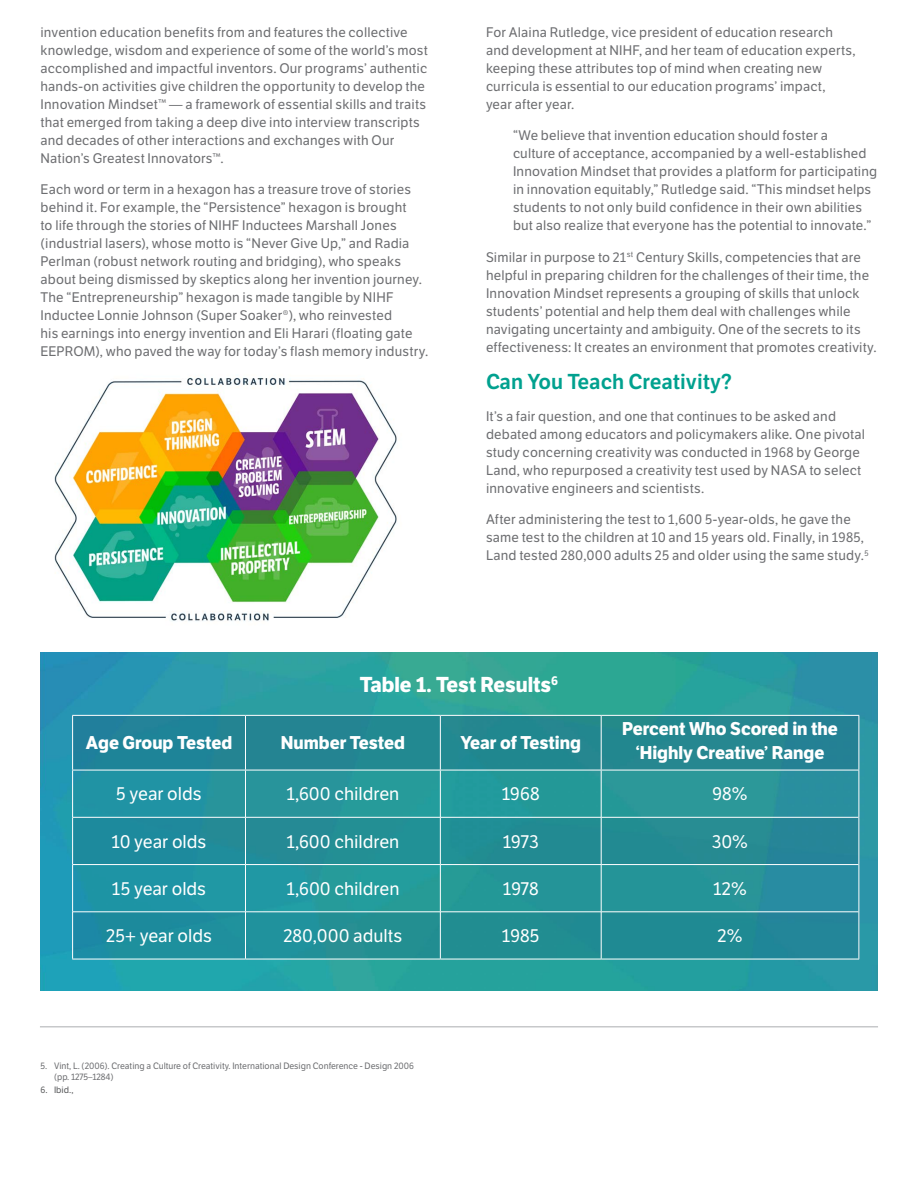
<style>
.page{position:relative;width:918px;height:1188px;background:#fff}
.page>*{position:absolute;margin:0;border:0;box-sizing:border-box;transform-origin:0 0}
.t1{font:21px "LFT Etica SB";color:#00a18f}
.t2{font:700 21px "LFT Etica";color:#fff}
.t3{font:18px "LFT Etica";color:#fff}
.t4{font:700 18px/24px "LFT Etica";color:#fff;text-align:center}
.t5{font:13.5px/18px "LFT Etica";letter-spacing:.015em;color:#6d6e71}
.t6{font:9px/10.8px "LFT Etica";color:#6d6e71}
.t7{font:9px "LFT Etica";color:#58595b}
</style>
<div class="page">
<img style="left:40px;top:652px;width:837px;height:339px">
<div style="left:72px;top:715px;width:787px;height:243px;background:#24959b"></div>
<div style="left:72px;top:715px;width:787px;height:55px;background:#248691"></div>
<hr style="left:40px;top:1026px;width:838px;height:2px;background:#c7c8ca">
<div style="left:72px;top:912px;width:787px;height:47px;background:#208d93"></div>
<div style="left:72px;top:817px;width:787px;height:48px;background:#228a95"></div>
<img style="left:54px;top:377px;width:343px;height:244px">
<hr style="left:73px;top:817px;width:172px;height:1px;background:#fff">
<hr style="left:245px;top:817px;width:195px;height:1px;background:#fff">
<hr style="left:440px;top:817px;width:161px;height:1px;background:#fff">
<hr style="left:601px;top:817px;width:258px;height:1px;background:#fff">
<hr style="left:73px;top:864px;width:172px;height:1px;background:#fff">
<hr style="left:245px;top:864px;width:195px;height:1px;background:#fff">
<hr style="left:440px;top:864px;width:161px;height:1px;background:#fff">
<hr style="left:601px;top:864px;width:258px;height:1px;background:#fff">
<hr style="left:73px;top:912px;width:172px;height:1px;background:#fff">
<hr style="left:245px;top:912px;width:195px;height:1px;background:#fff">
<hr style="left:440px;top:912px;width:161px;height:1px;background:#fff">
<hr style="left:601px;top:912px;width:258px;height:1px;background:#fff">
<hr style="left:245px;top:716px;width:1px;height:54px;background:#fff">
<hr style="left:440px;top:716px;width:1px;height:54px;background:#fff">
<hr style="left:601px;top:716px;width:1px;height:54px;background:#fff">
<hr style="left:72px;top:817px;width:1px;height:48px;background:#fff">
<hr style="left:859px;top:817px;width:1px;height:48px;background:#fff">
<hr style="left:72px;top:865px;width:1px;height:47px;background:#fff">
<hr style="left:859px;top:865px;width:1px;height:47px;background:#fff">
<hr style="left:72px;top:912px;width:1px;height:47px;background:#fff">
<hr style="left:859px;top:912px;width:1px;height:47px;background:#fff">
<hr style="left:72px;top:959px;width:173px;height:1px;background:#fff">
<hr style="left:245px;top:959px;width:195px;height:1px;background:#fff">
<hr style="left:440px;top:959px;width:161px;height:1px;background:#fff">
<hr style="left:601px;top:959px;width:258px;height:1px;background:#fff">
<hr style="left:72px;top:770px;width:1px;height:47px;background:#fff">
<hr style="left:859px;top:770px;width:1px;height:47px;background:#fff">
<hr style="left:72px;top:715px;width:173px;height:1px;background:#fff">
<hr style="left:72px;top:716px;width:1px;height:54px;background:#fff">
<hr style="left:245px;top:715px;width:195px;height:1px;background:#fff">
<hr style="left:440px;top:715px;width:161px;height:1px;background:#fff">
<hr style="left:601px;top:715px;width:258px;height:1px;background:#fff">
<hr style="left:859px;top:716px;width:1px;height:54px;background:#fff">
<hr style="left:72px;top:770px;width:173px;height:1px;background:#fff">
<hr style="left:245px;top:770px;width:195px;height:1px;background:#fff">
<hr style="left:440px;top:770px;width:161px;height:1px;background:#fff">
<hr style="left:601px;top:770px;width:258px;height:1px;background:#fff">
<hr style="left:245px;top:770px;width:1px;height:47px;background:#fff">
<hr style="left:440px;top:770px;width:1px;height:47px;background:#fff">
<hr style="left:601px;top:770px;width:1px;height:47px;background:#fff">
<hr style="left:245px;top:817px;width:1px;height:47px;background:#fff">
<hr style="left:440px;top:817px;width:1px;height:47px;background:#fff">
<hr style="left:601px;top:817px;width:1px;height:47px;background:#fff">
<hr style="left:245px;top:865px;width:1px;height:47px;background:#fff">
<hr style="left:440px;top:865px;width:1px;height:47px;background:#fff">
<hr style="left:601px;top:865px;width:1px;height:47px;background:#fff">
<hr style="left:245px;top:912px;width:1px;height:47px;background:#fff">
<hr style="left:440px;top:912px;width:1px;height:47px;background:#fff">
<hr style="left:601px;top:912px;width:1px;height:47px;background:#fff">
<p class="t5" style="left:40px;top:23px;width:389px">invention education benefits from and features the collective knowledge, wisdom and experience of some of the world’s most accomplished and impactful inventors. Our programs’ authentic hands-on activities give children the opportunity to develop the Innovation Mindset™ — a framework of essential skills and traits that emerged from taking a deep dive into interview transcripts and decades of other interactions and exchanges with Our Nation’s Greatest Innovators™.</p>
<p class="t5" style="left:40px;top:181px;width:389px">Each word or term in a hexagon has a treasure trove of stories behind it. For example, the “Persistence” hexagon is brought<br>to life through the stories of NIHF Inductees Marshall Jones (industrial lasers), whose motto is “Never Give Up,” and Radia Perlman (robust network routing and bridging), who speaks about being dismissed by skeptics along her invention journey.<br>The “Entrepreneurship” hexagon is made tangible by NIHF Inductee Lonnie Johnson (Super Soaker®), who reinvested<br>his earnings into energy invention and Eli Harari (floating gate EEPROM), who paved the way for today’s flash memory industry.</p>
<p class="t5" style="left:486px;top:23px;width:371px">For Alaina Rutledge, vice president of education research and development at NIHF, and her team of education experts, keeping these attributes top of mind when creating new curricula is essential to our education programs’ impact,<br>year after year.</p>
<p class="t5" style="left:513px;top:127px;width:366px">“We believe that invention education should foster a<br>culture of acceptance, accompanied by a well-established Innovation Mindset that provides a platform for participating in innovation equitably,” Rutledge said. “This mindset helps students to not only build confidence in their own abilities but also realize that everyone has the potential to innovate.”</p>
<p class="t5" style="left:486px;top:248px;width:392px">Similar in purpose to 21<sup>st</sup> Century Skills, competencies that are helpful in preparing children for the challenges of their time, the Innovation Mindset represents a grouping of skills that unlock students’ potential and help them deal with challenges while navigating uncertainty and ambiguity. One of the secrets to its effectiveness: It creates an environment that promotes creativity.</p>
<h1 class="t1" style="left:486px;top:369px;width:248px">Can You Teach Creativity?</h1>
<p class="t5" style="left:486px;top:407px;width:381px">It’s a fair question, and one that continues to be asked and debated among educators and policymakers alike. One pivotal study concerning creativity was conducted in 1968 by George Land, who repurposed a creativity test used by NASA to select innovative engineers and scientists.</p>
<p class="t5" style="left:486px;top:511px;width:384px">After administering the test to 1,600 5-year-olds, he gave the same test to the children at 10 and 15 years old. Finally, in 1985,<br>Land tested 280,000 adults 25 and older using the same study.<sup>5</sup></p>
<h1 class="t2" style="left:360px;top:672px;width:200px">Table 1. Test Results<sup>6</sup></h1>
<h2 class="t4" style="left:86px;top:731px;width:148px">Age Group Tested</h2>
<h2 class="t4" style="left:281px;top:731px;width:126px">Number Tested</h2>
<h2 class="t4" style="left:461px;top:731px;width:122px">Year of Testing</h2>
<h2 class="t4" style="left:622px;top:717px;width:217px">Percent Who Scored in the ‘Highly Creative’ Range</h2>
<h2 class="t3" style="left:116px;top:783px;width:87px">5 year olds</h2>
<h2 class="t3" style="left:286px;top:783px;width:115px">1,600 children</h2>
<h2 class="t3" style="left:502px;top:783px;width:40px">1968</h2>
<h2 class="t3" style="left:713px;top:783px;width:37px">98%</h2>
<h2 class="t3" style="left:112px;top:831px;width:96px">10 year olds</h2>
<h2 class="t3" style="left:286px;top:831px;width:115px">1,600 children</h2>
<h2 class="t3" style="left:503px;top:831px;width:38px">1973</h2>
<h2 class="t3" style="left:712px;top:831px;width:37px">30%</h2>
<h2 class="t3" style="left:112px;top:878px;width:96px">15 year olds</h2>
<h2 class="t3" style="left:286px;top:878px;width:115px">1,600 children</h2>
<h2 class="t3" style="left:503px;top:878px;width:38px">1978</h2>
<h2 class="t3" style="left:713px;top:878px;width:35px">12%</h2>
<h2 class="t3" style="left:106px;top:925px;width:107px">25+ year olds</h2>
<h2 class="t3" style="left:283px;top:925px;width:121px">280,000 adults</h2>
<h2 class="t3" style="left:502px;top:925px;width:39px">1985</h2>
<h2 class="t3" style="left:718px;top:925px;width:26px">2%</h2>
<p class="t6" style="left:54px;top:1061px;width:362px;text-indent:-14px">5. Vint, L. (2006). Creating a Culture of Creativity. International Design Conference - Design 2006 (pp. 1275–1284)</p>
<p class="t7" style="left:40px;top:1085px;width:34px">6. Ibid.,</p>
</div>
